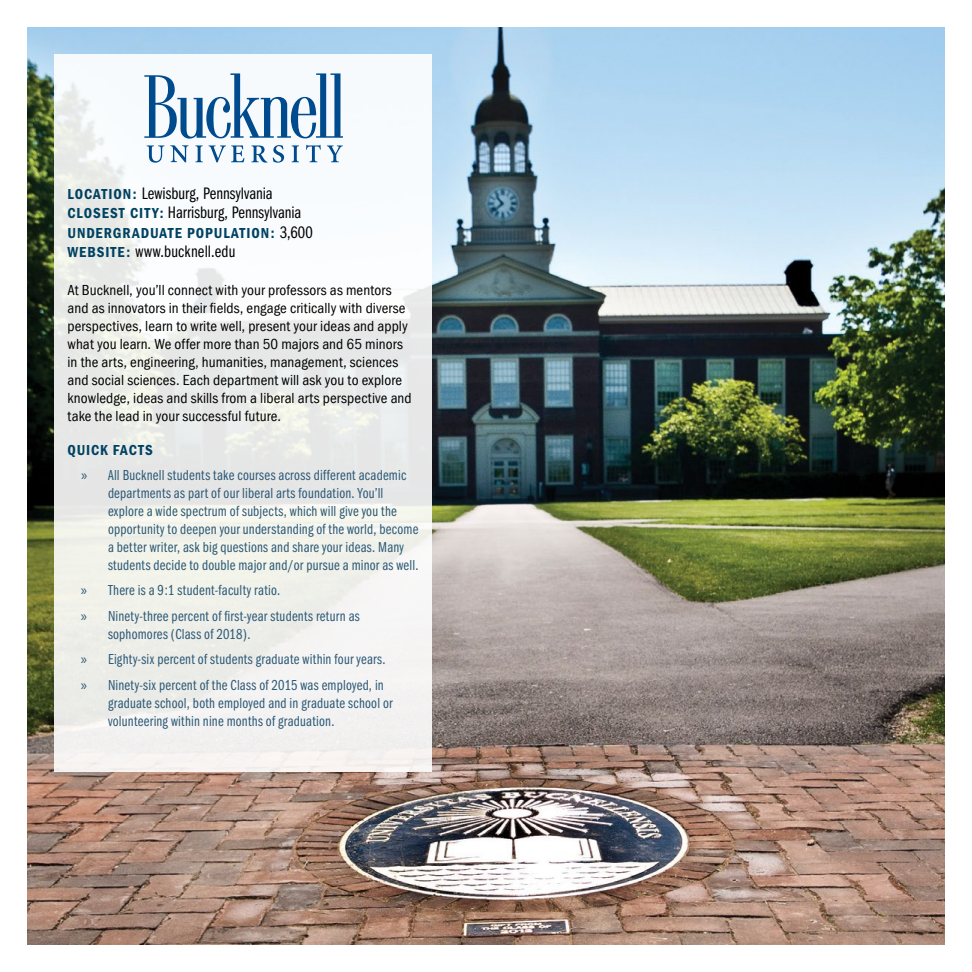
<style>
.page{position:relative;width:972px;height:972px;background:#fff}
.page>*{position:absolute;margin:0;border:0;box-sizing:border-box;transform-origin:0 0}
.t1{font:17.25px/19.5px "Franklin Gothic Book Cmpr";letter-spacing:.005em;color:#000}
.t2{font:15px/18px "Franklin Gothic Book Cmpr";letter-spacing:.02em;color:#2c5976}
.t3{font:condensed 15px/18px "Franklin Gothic";letter-spacing:.005em;color:#000}
.t4{font:600 condensed 15px "Franklin Gothic";letter-spacing:.06em;color:#004261}
.s1{font-family:"Franklin Gothic";font-weight:600;font-stretch:condensed;font-size:15px;color:#004261}
.s2{font-family:"Franklin Gothic Book Cmpr";font-weight:400;font-stretch:normal;font-size:17.25px;color:#000}
.s3{font-family:"Myriad Pro"}
</style>
<div class="page">
<img style="left:27px;top:27px;width:918px;height:918px">
<div style="left:54px;top:54px;width:378px;height:717px;background:linear-gradient(to bottom,#f4f8f9,#eeede8)"></div>
<svg style="left:147px;top:145px;width:17px;height:18px"></svg>
<svg style="left:170px;top:145px;width:18px;height:17px"></svg>
<svg style="left:195px;top:145px;width:8px;height:17px"></svg>
<svg style="left:209px;top:145px;width:35px;height:17px"></svg>
<svg style="left:251px;top:145px;width:33px;height:18px"></svg>
<svg style="left:292px;top:145px;width:7px;height:17px"></svg>
<svg style="left:306px;top:145px;width:15px;height:17px"></svg>
<svg style="left:327px;top:145px;width:15px;height:17px"></svg>
<svg style="left:144px;top:73px;width:198px;height:66px"></svg>
<p class="t1" style="left:68px;top:184px;width:235px"><span class="s1">LOCATION:</span> Lewisburg, Pennsylvania<br><span class="s1">CLOSEST CITY:</span> Harrisburg, Pennsylvania</p>
<p class="t4" style="left:67px;top:224px;width:247px">UNDERGRADUATE POPULATION: <span class="s2">3,600</span></p>
<p class="t1" style="left:68px;top:242px;width:169px"><span class="s1">WEBSITE:</span> www.bucknell.edu</p>
<p class="t3" style="left:68px;top:281px;width:346px">At Bucknell, you’ll connect with your professors as mentors and as innovators in their fields, engage critically with diverse perspectives, learn to write well, present your ideas and apply what you learn. We offer more than 50 majors and 65 minors in the arts, engineering, humanities, management, sciences and social sciences. Each department will ask you to explore knowledge, ideas and skills from a liberal arts perspective and take the lead in your successful future.</p>
<p class="t4" style="left:68px;top:442px;width:87px">QUICK FACTS</p>
<p class="t2" style="left:108px;top:466px;width:312px;text-indent:-27px"><span class="s3">»</span> All Bucknell students take courses across different academic departments as part of our liberal arts foundation. You’ll explore a wide spectrum of subjects, which will give you the opportunity to deepen your understanding of the world, become a better writer, ask big questions and share your ideas. Many students decide to double major and/or pursue a minor as well.</p>
<p class="t2" style="left:81px;top:578px;width:280px;line-height:25.5px"><span class="s3">»</span> There is a 9:1 student-faculty ratio.<br><span class="s3">»</span> Ninety-three percent of first-year students return as</p>
<p class="t2" style="left:81px;top:621px;width:306px;line-height:25.5px;text-indent:27px">sophomores (Class of 2018).<br><span class="s3">»</span> Eighty-six percent of students graduate within four years. <span class="s3">»</span> Ninety-six percent of the Class of 2015 was employed, in</p>
<p class="t2" style="left:108px;top:694px;width:286px">graduate school, both employed and in graduate school or volunteering within nine months of graduation.</p>
</div>
